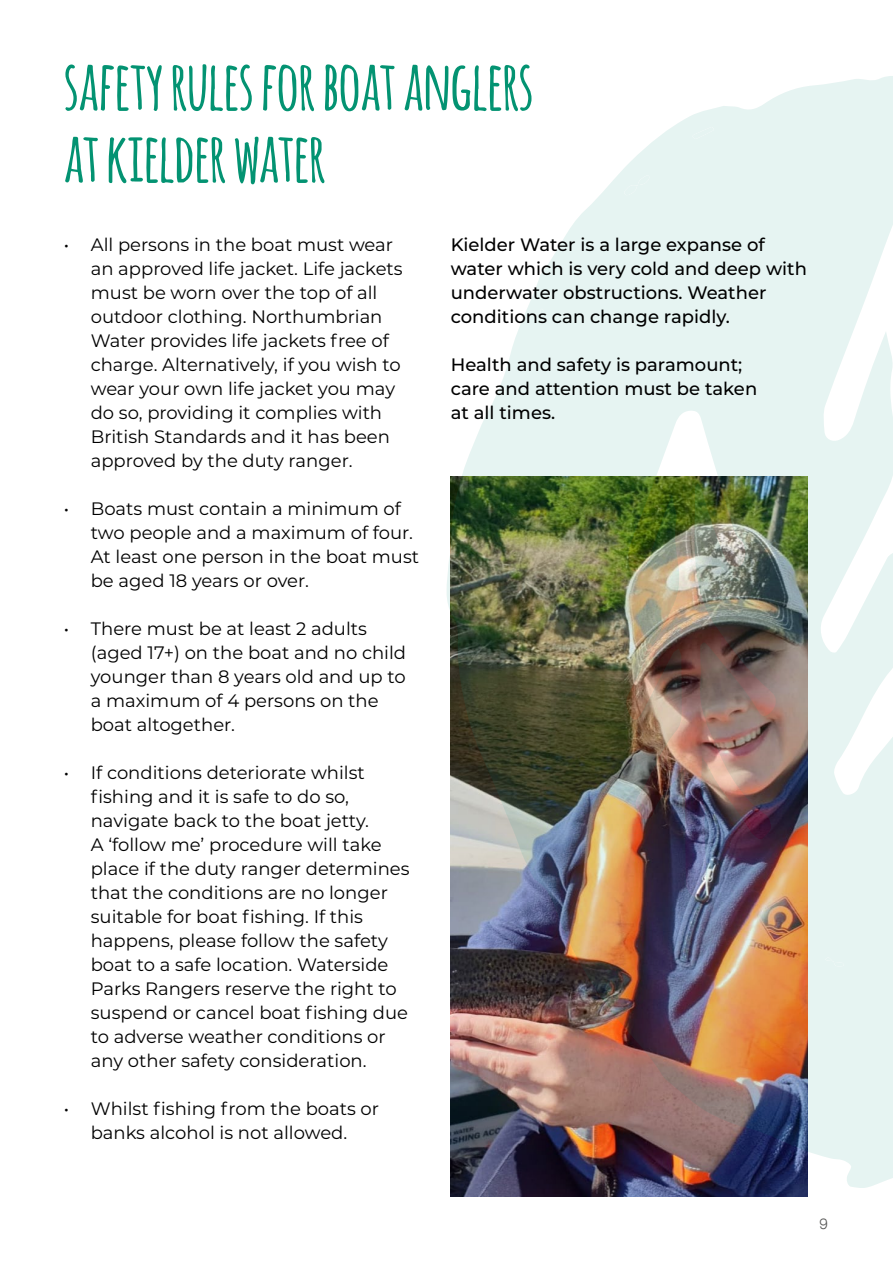
<style>
.page{position:relative;width:893px;height:1263px;background:#fff}
.page>*{position:absolute;margin:0;border:0;box-sizing:border-box;transform-origin:0 0}
.t1{font:700 67.5px/72px "Amatic";color:#039372}
.t2{font:18px/24px "Montserrat";color:#000}
.t3{font:500 18px/24px "Montserrat";color:#000}
.t4{font:15px "Helvetica Neue Light WHAM";color:#575756}
</style>
<div class="page">
<img style="left:447px;top:76px;width:446px;height:1112px">
<svg style="left:825px;top:957px;width:19px;height:11px"></svg>
<h1 class="t1" style="left:64px;top:47px;width:471px">SAFETY RULES FOR BOAT ANGLERS<br>AT KIELDER WATER</h1>
<p class="t2" style="left:91px;top:232px;width:313px;text-indent:-27px">• All persons in the boat must wear an approved life jacket. Life jackets must be worn over the top of all outdoor clothing. Northumbrian Water provides life jackets free of charge. Alternatively, if you wish to wear your own life jacket you may do so, providing it complies with British Standards and it has been approved by the duty ranger.</p>
<p class="t2" style="left:91px;top:496px;width:330px;text-indent:-27px">• Boats must contain a minimum of two people and a maximum of four.<br>At least one person in the boat must be aged 18 years or over.</p>
<p class="t2" style="left:91px;top:616px;width:317px;text-indent:-27px">• There must be at least 2 adults (aged 17+) on the boat and no child younger than 8 years old and up to a maximum of 4 persons on the boat altogether.</p>
<p class="t2" style="left:91px;top:760px;width:320px;text-indent:-27px">• If conditions deteriorate whilst fishing and it is safe to do so, navigate back to the boat jetty.<br>A ‘follow me’ procedure will take place if the duty ranger determines that the conditions are no longer suitable for boat fishing. If this happens, please follow the safety boat to a safe location. Waterside Parks Rangers reserve the right to suspend or cancel boat fishing due to adverse weather conditions or any other safety consideration.</p>
<p class="t2" style="left:64px;top:1096px;width:317px;text-align:center">• Whilst fishing from the boats or banks alcohol is not allowed.</p>
<p class="t3" style="left:451px;top:232px;width:358px">Kielder Water is a large expanse of water which is very cold and deep with underwater obstructions. Weather conditions can change rapidly.</p>
<p class="t3" style="left:451px;top:352px;width:308px">Health and safety is paramount; care and attention must be taken at all times.</p>
<p class="t4" style="left:819px;top:1214px;width:10px">9</p>
</div>
